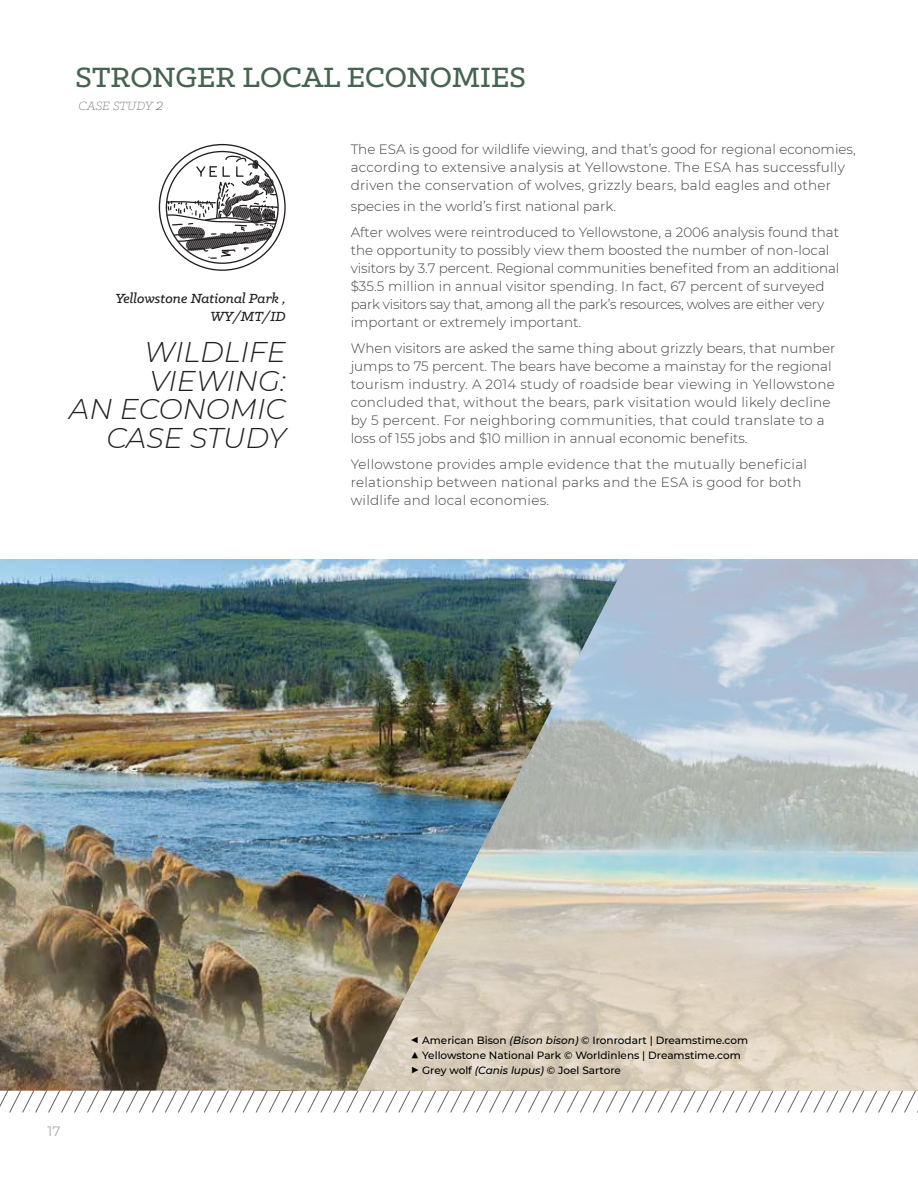
<style>
.page{position:relative;width:918px;height:1188px;background:#fff}
.page>*{position:absolute;margin:0;border:0;box-sizing:border-box;transform-origin:0 0}
.t1{font:500 31.65px "Klinic Slab";color:#45634f}
.t2{font:italic 300 28.5px/28.5px "Montserrat";color:#221f20;text-align:right}
.t3{font:italic 500 15px/18px "Klinic Slab";color:#221f20;text-align:right}
.t4{font:300 13.5px/18px "Montserrat";color:#414042}
.t5{font:300 13.5px/18px "Montserrat";letter-spacing:.02em;color:#414042}
.t6{font:italic 300 13.5px "Klinic Slab";color:#767171}
.t7{font:13.5px "Montserrat";color:#a7a9ac}
.t8{font:500 10.5px/15px "Montserrat";color:#000}
.s1{font-size:17.7px}
.s2{font-weight:400;font-size:15px}
.s3{font-style:italic}
</style>
<div class="page">
<svg style="left:636px;top:559px;width:282px;height:532px;background:#c5c9c9"></svg>
<svg style="left:166px;top:156px;width:113px;height:103px"></svg>
<img style="left:0;top:559px;width:636px;height:532px">
<h1 class="t1" style="left:76px;top:57px;width:452px">STRONGER LOCAL ECONOMIES</h1>
<p class="t6" style="left:79px;top:97px;width:87px">CASE STUDY <span class="s1">2</span></p>
<p class="t3" style="left:115px;top:289px;width:172px">Yellowstone National Park ,<br>WY/MT/ID</p>
<h2 class="t2" style="left:69px;top:337px;width:218px">WILDLIFE<br>VIEWING:<br>AN ECONOMIC<br>CASE STUDY</h2>
<p class="t5" style="left:351px;top:140px;width:507px">The ESA is good for wildlife viewing, and that’s good for regional economies, according to extensive analysis at Yellowstone. The ESA has successfully driven the conservation of wolves, grizzly bears, bald eagles and other</p>
<p class="t4" style="left:351px;top:193px;width:490px;line-height:25.8px">species in the world’s first national park.<br>After wolves were reintroduced to Yellowstone, a 2006 analysis found that</p>
<p class="t4" style="left:351px;top:241px;width:490px">the opportunity to possibly view them boosted the number of non-local visitors by 3.7 percent. Regional communities benefited from an additional $35.5 million in annual visitor spending. In fact, 67 percent of surveyed park visitors say that, among all the park’s resources, wolves are either very important or extremely important.</p>
<p class="t4" style="left:351px;top:339px;width:486px">When visitors are asked the same thing about grizzly bears, that number jumps to 75 percent. The bears have become a mainstay for the regional tourism industry. A 2014 study of roadside bear viewing in Yellowstone concluded that, without the bears, park visitation would likely decline by 5 percent. For neighboring communities, that could translate to a loss of 155 jobs and $10 million in annual economic benefits.</p>
<p class="t5" style="left:351px;top:455px;width:458px">Yellowstone provides ample evidence that the mutually beneficial relationship between national parks and the ESA is good for both wildlife and local economies.</p>
<p class="t7" style="left:48px;top:1122px;width:14px">17</p>
<p class="t8" style="left:410px;top:1032px;width:339px"><span class="s2">◀</span> American Bison <span class="s3">(Bison bison)</span> © Ironrodart | Dreamstime.com</p>
<p class="t8" style="left:410px;top:1047px;width:332px"><span class="s2">▲</span> Yellowstone National Park © Worldinlens | Dreamstime.com <span class="s2">▶</span> Grey wolf <span class="s3">(Canis lupus)</span> © Joel Sartore</p>
</div>
